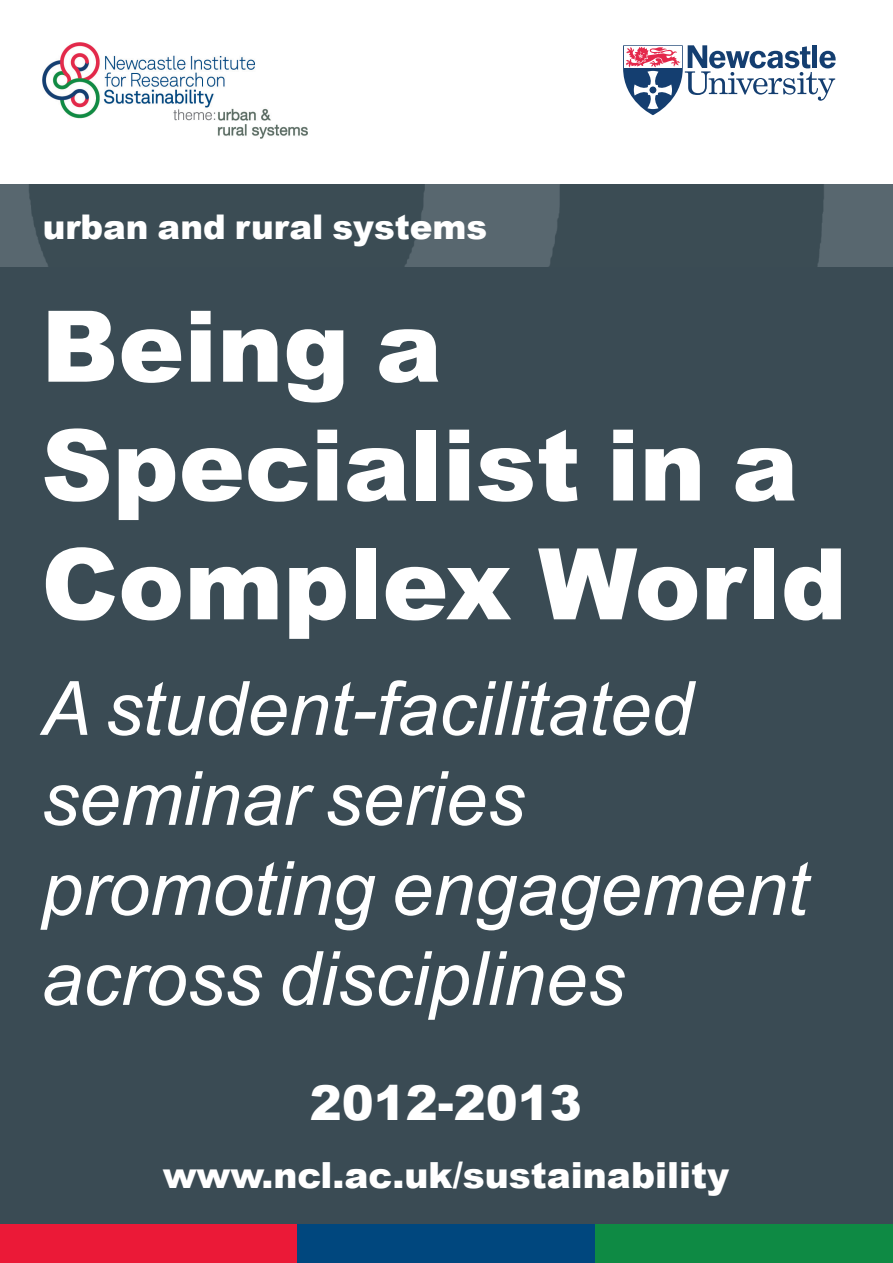
<style>
.page{position:relative;width:893px;height:1263px;background:#fff}
.page>*{position:absolute;margin:0;border:0;box-sizing:border-box;transform-origin:0 0}
.Title_2{font:900 99px/118.8px "Arial";color:#fff}
.Title_1{font:italic 75px/90px "Arial";color:#fff}
.Email_web{font:900 48px "Arial";color:#fff}
.Email_web-2{font:900 36px "Arial";color:#fff}
.Theme_heading{font:900 34.05px "Arial";color:#fff}
</style>
<div class="page">
<img style="left:0;top:185px;width:893px;height:83px">
<div style="left:0;top:268px;width:893px;height:957px;background:#3a4b54"></div>
<svg style="left:623px;top:45px;width:213px;height:70px"></svg>
<img style="left:43px;top:43px;width:264px;height:95px">
<div style="left:0;top:1225px;width:298px;height:38px;background:#eb1937"></div>
<div style="left:298px;top:1225px;width:304px;height:38px;background:#00477e"></div>
<div style="left:595px;top:1225px;width:298px;height:38px;background:#0e8a44"></div>
<p class="Theme_heading" style="left:43px;top:202px;width:446px">urban and rural systems</p>
<p class="Title_2" style="left:41px;top:284px;width:807px">Being a<br>Specialist in a<br>Complex World</p>
<p class="Title_1" style="left:41px;top:665px;width:769px">A student-facilitated seminar series promoting engagement across disciplines</p>
<p class="Email_web" style="left:310px;top:1068px;width:274px">2012-2013</p>
<p class="Email_web-2" style="left:163px;top:1149px;width:568px">www.ncl.ac.uk/sustainability</p>
</div>
